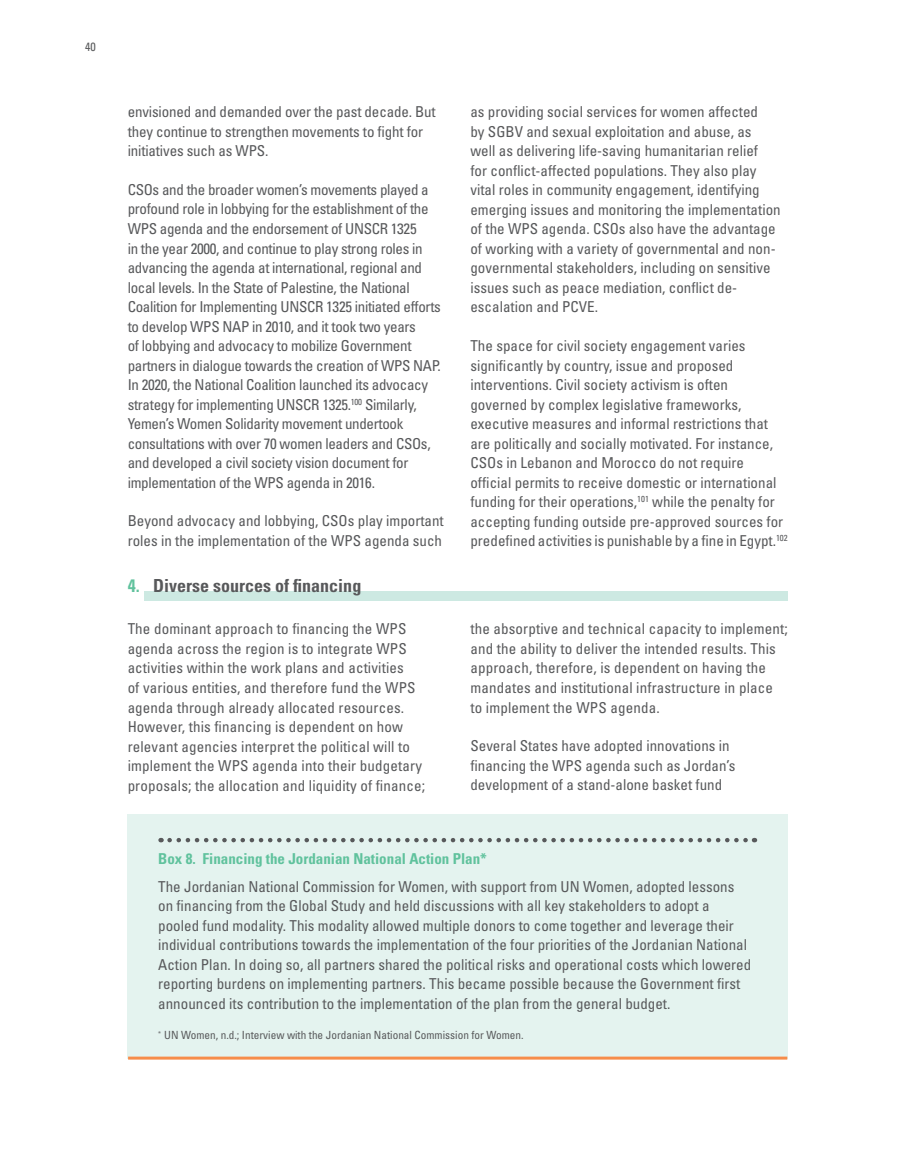
<style>
.page{position:relative;width:915px;height:1166px;background:#fff}
.page>*{position:absolute;margin:0;border:0;box-sizing:border-box;transform-origin:0 0}
.t1{font:700 condensed 18px "Univers LT Std";color:#58595b}
.t2{font:condensed 15px/19.5px "Univers LT Std";color:#58595b}
.t3{font:condensed 15px/19.5px "Univers LT Std";letter-spacing:-.02em;color:#58595b}
.t4{font:700 condensed 15px "Univers LT Std";color:#60c29d}
.t5{font:condensed 12px "Univers LT Std";color:#58595b}
.t6{font:condensed 11.25px "Univers LT Std";color:#58595b}
.s1{color:#60c29d}
</style>
<div class="page">
<div style="left:145px;top:591px;width:642px;height:9px;background:#cde9e2"></div>
<div style="left:127px;top:814px;width:660px;height:244px;background:#e4f3ef"></div>
<hr style="left:128px;top:1056px;width:659px;height:3px;background:#f68c4a">
<svg style="left:169px;top:838px;width:585px;height:4px"></svg>
<p class="t5" style="left:85px;top:39px;width:12px">40</p>
<p class="t2" style="left:128px;top:102px;width:309px">envisioned and demanded over the past decade. But they continue to strengthen movements to fight for initiatives such as WPS.</p>
<p class="t3" style="left:128px;top:180px;width:315px">CSOs and the broader women’s movements played a profound role in lobbying for the establishment of the WPS agenda and the endorsement of UNSCR 1325<br>in the year 2000, and continue to play strong roles in advancing the agenda at international, regional and local levels. In the State of Palestine, the National Coalition for Implementing UNSCR 1325 initiated efforts to develop WPS NAP in 2010, and it took two years<br>of lobbying and advocacy to mobilize Government partners in dialogue towards the creation of WPS NAP.<br>In 2020, the National Coalition launched its advocacy strategy for implementing UNSCR 1325.<sup>100</sup> Similarly, Yemen’s Women Solidarity movement undertook consultations with over 70 women leaders and CSOs, and developed a civil society vision document for implementation of the WPS agenda in 2016.</p>
<p class="t2" style="left:128px;top:511px;width:317px">Beyond advocacy and lobbying, CSOs play important roles in the implementation of the WPS agenda such</p>
<p class="t2" style="left:470px;top:102px;width:311px">as providing social services for women affected<br>by SGBV and sexual exploitation and abuse, as<br>well as delivering life-saving humanitarian relief<br>for conflict-affected populations. They also play vital roles in community engagement, identifying emerging issues and monitoring the implementation of the WPS agenda. CSOs also have the advantage of working with a variety of governmental and non&shy;governmental stakeholders, including on sensitive issues such as peace mediation, conflict de&shy;escalation and PCVE.</p>
<p class="t2" style="left:470px;top:336px;width:318px">The space for civil society engagement varies significantly by country, issue and proposed interventions. Civil society activism is often governed by complex legislative frameworks, executive measures and informal restrictions that are politically and socially motivated. For instance, CSOs in Lebanon and Morocco do not require official permits to receive domestic or international funding for their operations,<sup>101</sup> while the penalty for accepting funding outside pre-approved sources for predefined activities is punishable by a fine in Egypt.<sup>102</sup></p>
<p class="t1" style="left:128px;top:574px;width:235px"><span class="s1">4.</span> Diverse sources of financing</p>
<p class="t2" style="left:128px;top:619px;width:299px">The dominant approach to financing the WPS agenda across the region is to integrate WPS activities within the work plans and activities<br>of various entities, and therefore fund the WPS agenda through already allocated resources.<br>However, this financing is dependent on how relevant agencies interpret the political will to implement the WPS agenda into their budgetary proposals; the allocation and liquidity of finance;</p>
<p class="t2" style="left:470px;top:619px;width:318px">the absorptive and technical capacity to implement; and the ability to deliver the intended results. This approach, therefore, is dependent on having the mandates and institutional infrastructure in place to implement the WPS agenda.</p>
<p class="t2" style="left:470px;top:735px;width:266px">Several States have adopted innovations in financing the WPS agenda such as Jordan’s development of a stand-alone basket fund</p>
<p class="t4" style="left:158px;top:848px;width:330px">Box 8. Financing the Jordanian National Action Plan*</p>
<p class="t2" style="left:158px;top:876px;width:594px">The Jordanian National Commission for Women, with support from UN Women, adopted lessons on financing from the Global Study and held discussions with all key stakeholders to adopt a pooled fund modality. This modality allowed multiple donors to come together and leverage their individual contributions towards the implementation of the four priorities of the Jordanian National Action Plan. In doing so, all partners shared the political risks and operational costs which lowered reporting burdens on implementing partners. This became possible because the Government first announced its contribution to the implementation of the plan from the general budget.</p>
<p class="t6" style="left:158px;top:1027px;width:367px"><sup>*</sup> UN Women, n.d.; Interview with the Jordanian National Commission for Women.</p>
</div>
